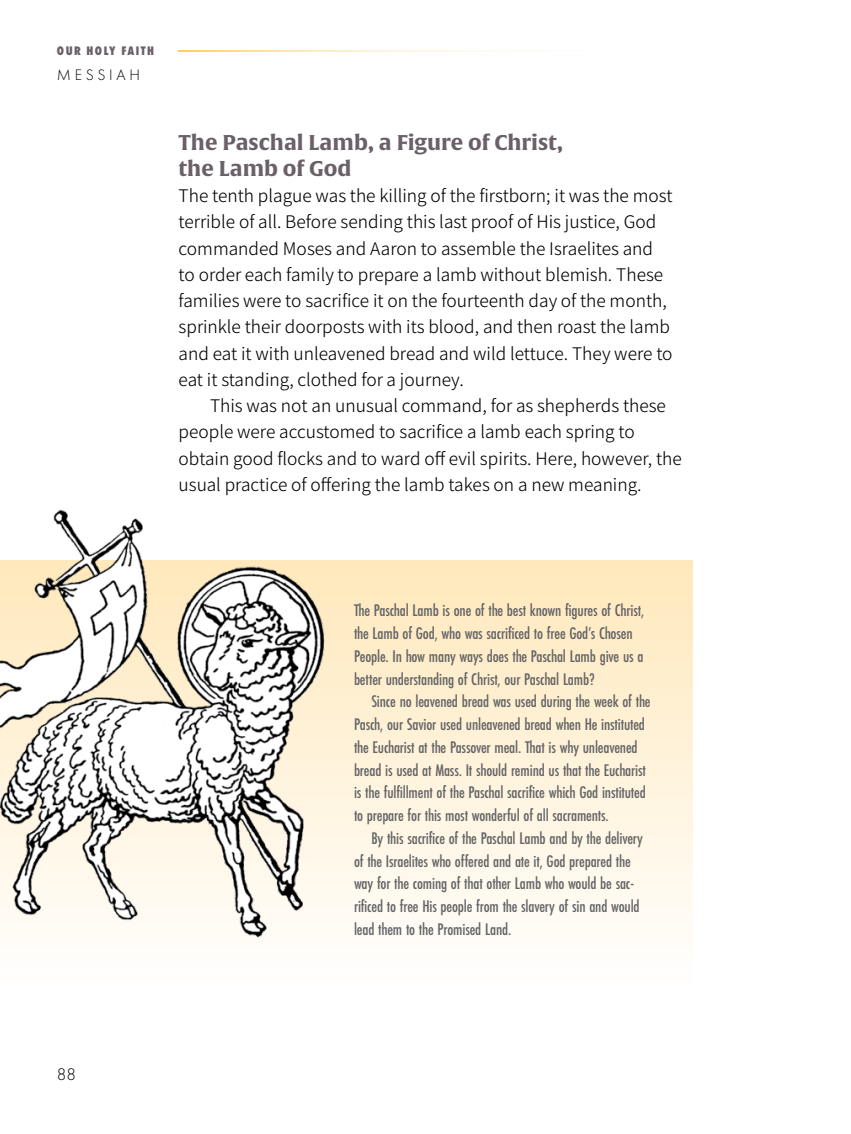
<style>
.page{position:relative;width:851px;height:1134px;background:#fff}
.page>*{position:absolute;margin:0;border:0;box-sizing:border-box;transform-origin:0 0}
.t1{font:700 21px/26.2px "Alverata";color:#6a6168}
.t2{font:19.25px/26.2px "Source Sans Variable";color:#000}
.t3{font:500 17.5px/22.8px "Futura PT Cond";letter-spacing:-.01em;color:#636466}
.t4{font:300 17.5px "Futura PT";color:#000}
.t5{font:300 15.75px "Futura PT";letter-spacing:.24em;color:#000}
.t6{font:800 12.78px "Futura PT Cond";letter-spacing:.11em;color:#6a6168}
</style>
<div class="page">
<hr style="left:179px;top:50px;width:671px;height:1px;background:#fc6">
<div style="left:0;top:560px;width:692px;height:430px;background:linear-gradient(to bottom,#ffe8bb,#fff)"></div>
<img style="left:0;top:509px;width:345px;height:428px">
<p class="t6" style="left:57px;top:43px;width:98px">OUR HOLY FAITH</p>
<p class="t5" style="left:57px;top:66px;width:85px">MESSIAH</p>
<p class="t1" style="left:178px;top:129px;width:386px">The Paschal Lamb, a Figure of Christ, the Lamb of God</p>
<p class="t2" style="left:178px;top:183px;width:495px">The tenth plague was the killing of the firstborn; it was the most terrible of all. Before sending this last proof of His justice, God commanded Moses and Aaron to assemble the Israelites and to order each family to prepare a lamb without blemish. These families were to sacrifice it on the fourteenth day of the month, sprinkle their doorposts with its blood, and then roast the lamb and eat it with unleavened bread and wild lettuce. They were to eat it standing, clothed for a journey.</p>
<p class="t2" style="left:178px;top:393px;width:505px;text-indent:31px">This was not an unusual command, for as shepherds these people were accustomed to sacrifice a lamb each spring to obtain good flocks and to ward off evil spirits. Here, however, the usual practice of offering the lamb takes on a new meaning.</p>
<p class="t3" style="left:354px;top:599px;width:291px">The Paschal Lamb is one of the best known figures of Christ, the Lamb of God, who was sacrificed to free God’s Chosen People. In how many ways does the Paschal Lamb give us a better understanding of Christ, our Paschal Lamb?</p>
<p class="t3" style="left:354px;top:690px;width:298px;text-indent:17px">Since no leavened bread was used during the week of the Pasch, our Savior used unleavened bread when He instituted the Eucharist at the Passover meal. That is why unleavened bread is used at Mass. It should remind us that the Eucharist is the fulfillment of the Paschal sacrifice which God instituted to prepare for this most wonderful of all sacraments.</p>
<p class="t3" style="left:354px;top:827px;width:290px;text-indent:17px">By this sacrifice of the Paschal Lamb and by the delivery of the Israelites who offered and ate it, God prepared the way for the coming of that other Lamb who would be sac&shy;rificed to free His people from the slavery of sin and would lead them to the Promised Land.</p>
<p class="t4" style="left:57px;top:1064px;width:21px">88</p>
</div>
